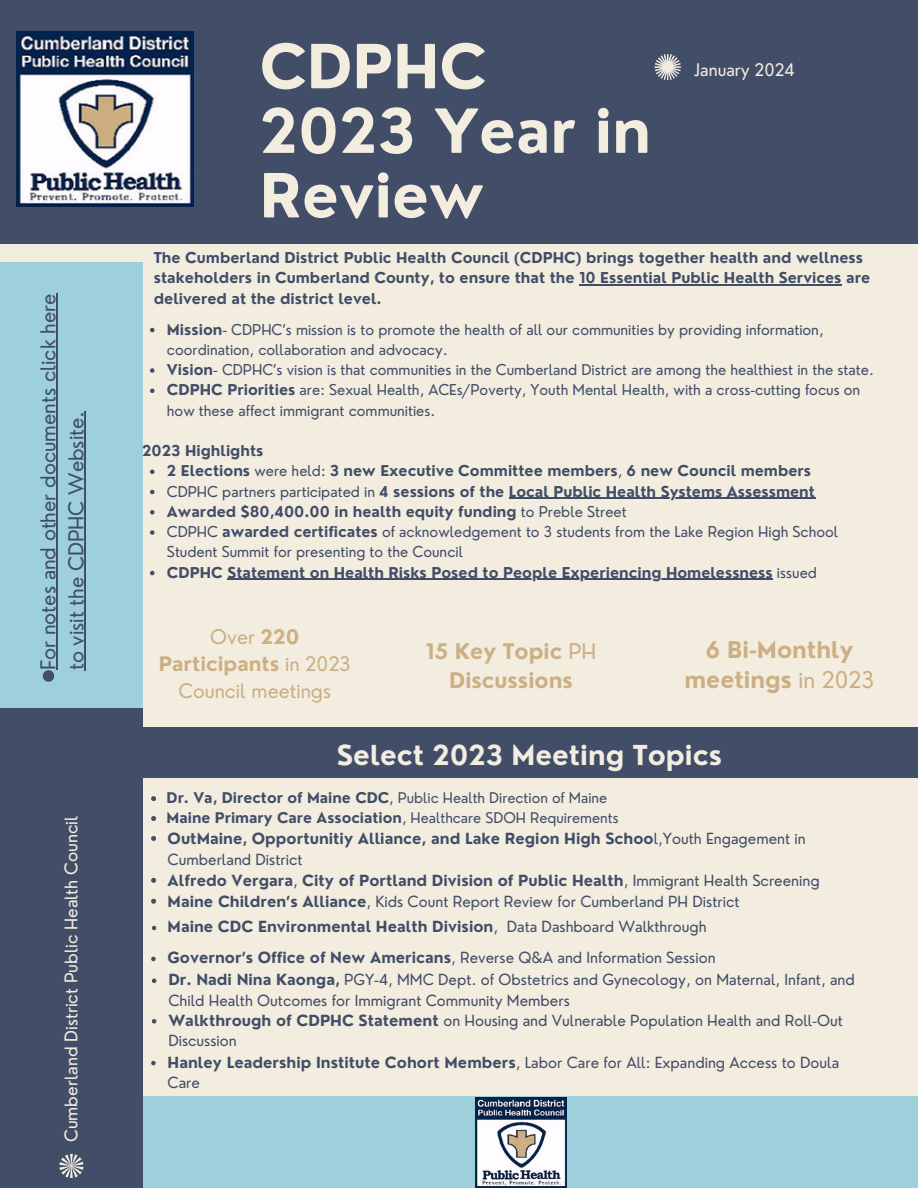
<style>
.page{position:relative;width:918px;height:1188px;background:#f3ede0}
.page>*{position:absolute;margin:0;border:0;box-sizing:border-box;transform-origin:0 0}
.t1{font:700 59.25px/64.5px "Nourd";color:#f3ede0}
.t2{font:700 26.85px "Nourd";color:#f3ede0}
.t3{font:700 22.5px/30.3px "Nourd";color:#ccaf83;text-align:center}
.t4{font:700 21px/29.2px "Nourd";color:#ccaf83;text-align:center}
.t5{font:20.1px/28.2px "Nourd";color:#424e68}
.t6{font:19.5px/27px "Nourd";color:#ccaf83;text-align:center}
.t7{font:17.1px "Nourd";color:#f3ede0}
.t8{font:16.95px "Nourd";color:#f3ede0}
.t9{font:15px/20.2px "Nourd";color:#424e68}
.t10{font:700 15px/21px "Nourd";color:#424e68}
.t11{font:700 14.7px/20.2px "Nourd";color:#424e68}
.t12{font:14.55px/20.2px "Nourd";color:#424e68}
.t13{font:700 14.55px/20.2px "Nourd";color:#424e68}
.t14{font:700 14.4px "Nourd";color:#424e68}
.t15{font:14.4px "Nourd";color:#424e68}
.s1{font-weight:700}
.s2{font-weight:400}
</style>
<div class="page">
<div style="left:137px;top:1096px;width:781px;height:92px;background:#9dd0db"></div>
<div style="left:142px;top:727px;width:776px;height:51px;background:#424e68"></div>
<div style="left:0;top:708px;width:143px;height:480px;background:#424e68"></div>
<div style="left:0;top:0;width:918px;height:244px;background:#424e68"></div>
<div style="left:0;top:262px;width:143px;height:446px;background:#9dd0db"></div>
<svg style="left:655px;top:54px;width:26px;height:26px"></svg>
<svg style="left:59px;top:1154px;width:24px;height:24px"></svg>
<div style="left:43px;top:670px;width:11px;height:12px;background:#424e68;border-radius:50%"></div>
<img style="left:17px;top:31px;width:176px;height:176px">
<hr style="left:580px;top:285px;width:262px;height:1px;background:#424e68">
<svg style="left:150px;top:328px;width:5px;height:4px"></svg>
<svg style="left:150px;top:368px;width:5px;height:5px"></svg>
<svg style="left:150px;top:389px;width:5px;height:4px"></svg>
<svg style="left:150px;top:470px;width:5px;height:4px"></svg>
<svg style="left:150px;top:490px;width:5px;height:4px"></svg>
<hr style="left:509px;top:498px;width:306px;height:1px;background:#424e68">
<svg style="left:150px;top:510px;width:5px;height:5px"></svg>
<svg style="left:150px;top:530px;width:5px;height:5px"></svg>
<svg style="left:150px;top:571px;width:5px;height:4px"></svg>
<hr style="left:227px;top:579px;width:546px;height:1px;background:#424e68">
<hr style="left:57px;top:293px;width:1px;height:377px;background:#424e68">
<hr style="left:85px;top:411px;width:1px;height:259px;background:#424e68">
<svg style="left:152px;top:926px;width:4px;height:4px"></svg>
<svg style="left:151px;top:796px;width:5px;height:5px"></svg>
<svg style="left:151px;top:816px;width:5px;height:5px"></svg>
<svg style="left:151px;top:836px;width:5px;height:5px"></svg>
<svg style="left:151px;top:878px;width:5px;height:5px"></svg>
<svg style="left:151px;top:899px;width:5px;height:5px"></svg>
<svg style="left:151px;top:957px;width:5px;height:4px"></svg>
<svg style="left:151px;top:1061px;width:5px;height:4px"></svg>
<svg style="left:152px;top:979px;width:4px;height:4px"></svg>
<svg style="left:152px;top:1019px;width:4px;height:5px"></svg>
<img style="left:476px;top:1097px;width:91px;height:90px">
<h4 class="t5" style="left:34px;top:670px;width:378px;rotate:-90deg">For notes and other documents click here to visit the CDPHC Website.</h4>
<p class="t7" style="left:61px;top:1142px;width:328px;rotate:-90deg">Cumberland District Public Health Council</p>
<h1 class="t1" style="left:260px;top:34px;width:393px">CDPHC<br>2023 Year in<br>Review</h1>
<p class="t8" style="left:694px;top:59px;width:102px">January 2024</p>
<h5 class="t11" style="left:154px;top:248px;width:718px">The Cumberland District Public Health Council (CDPHC) brings together health and wellness stakeholders in Cumberland County, to ensure that the 10 Essential Public Health Services are delivered at the district level.</h5>
<h6 class="t12" style="left:167px;top:319px;width:658px"><span class="s1">Mission</span>- CDPHC’s mission is to promote the health of all our communities by providing information, coordination, collaboration and advocacy.</h6>
<h4 class="t12" style="left:167px;top:359px;width:709px"><span class="s1">Vision</span>- CDPHC’s vision is that communities in the Cumberland District are among the healthiest in the state.</h4>
<p class="t12" style="left:167px;top:380px;width:695px"><span class="s1">CDPHC Priorities</span> are: Sexual Health, ACEs/Poverty, Youth Mental Health, with a cross-cutting focus on how these affect immigrant communities.</p>
<p class="t13" style="left:142px;top:440px;width:123px">2023 Highlights</p>
<p class="t13" style="left:167px;top:461px;width:646px">2 Elections <span class="s2">were held:</span> 3 new Executive Committee members<span class="s2">,</span> 6 new Council members</p>
<h6 class="t13" style="left:167px;top:481px;width:650px"><span class="s2">CDPHC partners participated in</span> 4 sessions of the Local Public Health Systems Assessment</h6>
<p class="t13" style="left:167px;top:501px;width:461px">Awarded $80,400.00 in health equity funding <span class="s2">to Preble Street</span></p>
<p class="t12" style="left:167px;top:521px;width:673px">CDPHC <span class="s1">awarded certificates</span> of acknowledgement to 3 students from the Lake Region High School</p>
<p class="t13" style="left:167px;top:542px;width:652px"><span class="s2">Student Summit for presenting to the Council<br></span>CDPHC Statement on Health Risks Posed to People Experiencing Homelessness <span class="s2">issued</span></p>
<p class="t6" style="left:159px;top:623px;width:193px">Over <span class="s1">220<br>Participants</span> in 2023<br>Council meetings</p>
<p class="t4" style="left:426px;top:636px;width:172px">15 Key Topic <span class="s2">PH<br></span>Discussions</p>
<p class="t3" style="left:685px;top:634px;width:191px">6 Bi-Monthly meetings <span class="s2">in 2023</span></p>
<h3 class="t2" style="left:337px;top:738px;width:387px">Select 2023 Meeting Topics</h3>
<h5 class="t15" style="left:167px;top:789px;width:442px"><span class="s1">Dr. Va, Director of Maine CDC</span>, Public Health Direction of Maine</h5>
<p class="t14" style="left:167px;top:809px;width:453px">Maine Primary Care Association<span class="s2">, Healthcare SDOH Requirements</span></p>
<h2 class="t10" style="left:168px;top:828px;width:640px">OutMaine, Opportunitiy Alliance, and Lake Region High Schoo<span class="s2">l,Youth Engagement in<br>Cumberland District</span></h2>
<p class="t10" style="left:168px;top:870px;width:654px">Alfredo Vergara<span class="s2">,</span> City of Portland Division of Public Health<span class="s2">, Immigrant Health Screening</span></p>
<p class="t9" style="left:168px;top:891px;width:573px"><span class="s1">Maine Children’s Alliance</span>, Kids Count Report Review for Cumberland PH District</p>
<h3 class="t10" style="left:168px;top:916px;width:541px">Maine CDC Environmental Health Division<span class="s2">, Data Dashboard Walkthrough</span></h3>
<p class="t9" style="left:168px;top:948px;width:549px"><span class="s1">Governor’s Office of New Americans</span>, Reverse Q&amp;A and Information Session</p>
<p class="t9" style="left:168px;top:970px;width:688px"><span class="s1">Dr. Nadi Nina Kaonga,</span> PGY-4, MMC Dept. of Obstetrics and Gynecology, on Maternal, Infant, and<br>Child Health Outcomes for Immigrant Community Members</p>
<p class="t9" style="left:168px;top:1010px;width:676px"><span class="s1">Walkthrough of CDPHC Statement</span> on Housing and Vulnerable Population Health and Roll-Out<br>Discussion</p>
<p class="t9" style="left:168px;top:1052px;width:673px"><span class="s1">Hanley Leadership Institute Cohort Members</span>, Labor Care for All: Expanding Access to Doula<br>Care</p>
</div>
